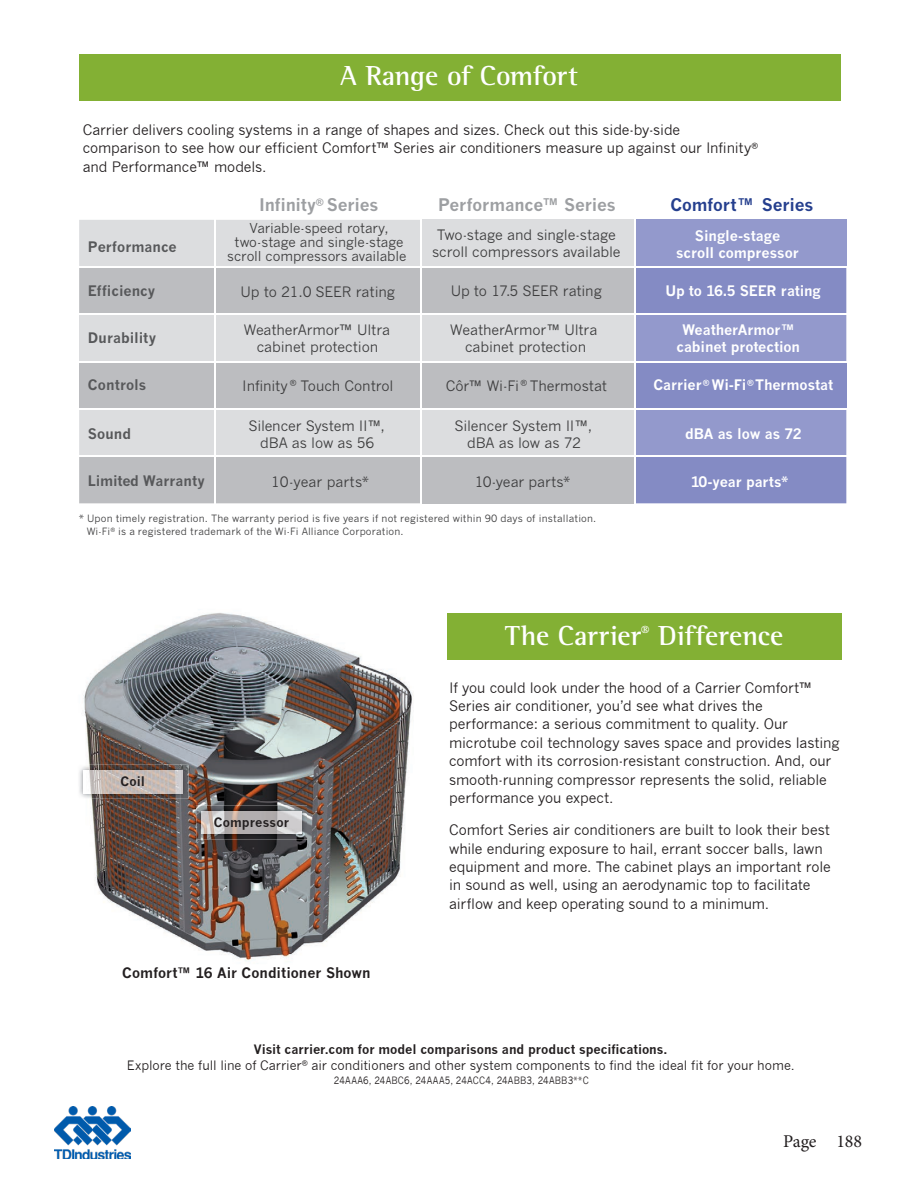
<style>
.page{position:relative;width:918px;height:1188px;background:#fff}
.page>*{position:absolute;margin:0;border:0;box-sizing:border-box;transform-origin:0 0}
.t1{font:700 28.2px "Rotis Semi Serif";letter-spacing:-.005em;color:#fff}
.t2{font:18px "Minion Pro";letter-spacing:-.005em;color:#231f20}
.t3{font:700 17.1px "News Gothic";letter-spacing:-.005em;color:#9d9fa2}
.t4{font:700 17.1px "News Gothic";letter-spacing:-.005em;color:#253f8e}
.t5{font:14.25px/17.1px "News Gothic";letter-spacing:-.01em;color:#3e3e3f;text-align:center}
.t6{font:700 14.25px/17.1px "News Gothic";letter-spacing:-.005em;color:#fff;text-align:center}
.t7{font:700 14.25px "News Gothic";color:#57585a}
.t8{font:14.1px/18.3px "News Gothic";letter-spacing:-.01em;color:#231f20}
.t9{font:700 14.1px "News Gothic";color:#231f20}
.t10{font:13.5px/14.2px "News Gothic";letter-spacing:-.005em;color:#3e3e3f;text-align:center}
.t11{font:12.75px/15.5px "News Gothic";letter-spacing:-.005em;color:#231f20;text-align:center}
.t12{font:700 12.75px "News Gothic";letter-spacing:.005em;color:#231f20}
.t13{font:9.9px/13px "News Gothic";letter-spacing:.015em;color:#3e3e3f}
.t14{font:9.9px "News Gothic";letter-spacing:.02em;color:#231f20;scale:.9 1}
.s1{font-weight:700}
</style>
<div class="page">
<img style="left:54px;top:1107px;width:76px;height:52px">
<div style="left:447px;top:613px;width:394px;height:47px;background:#83b034"></div>
<img style="left:83px;top:613px;width:330px;height:349px">
<div style="left:79px;top:54px;width:762px;height:47px;background:#83b034"></div>
<img style="left:196px;top:806px;width:111px;height:34px">
<img style="left:202px;top:811px;width:99px;height:23px">
<img style="left:79px;top:765px;width:109px;height:34px">
<img style="left:83px;top:770px;width:100px;height:23px">
<div style="left:215px;top:314px;width:206px;height:48px;background:#dcdddf"></div>
<div style="left:215px;top:409px;width:206px;height:47px;background:#dcdddf"></div>
<div style="left:215px;top:362px;width:206px;height:47px;background:#bcbdc0"></div>
<div style="left:215px;top:456px;width:206px;height:47px;background:#bcbdc0"></div>
<div style="left:635px;top:314px;width:211px;height:48px;background:#9399cc"></div>
<div style="left:635px;top:220px;width:211px;height:47px;background:#9399cc"></div>
<div style="left:635px;top:409px;width:211px;height:47px;background:#9399cc"></div>
<div style="left:635px;top:267px;width:211px;height:47px;background:#848bc4"></div>
<div style="left:635px;top:362px;width:211px;height:47px;background:#848bc4"></div>
<div style="left:636px;top:457px;width:210px;height:46px;background:#848bc4"></div>
<div style="left:79px;top:314px;width:136px;height:48px;background:#dcdddf"></div>
<svg style="left:79px;top:220px;width:555px;height:93px;background:#cccdcf"></svg>
<div style="left:422px;top:314px;width:213px;height:48px;background:#dcdddf"></div>
<div style="left:422px;top:362px;width:213px;height:47px;background:#bcbdc0"></div>
<div style="left:422px;top:409px;width:213px;height:47px;background:#dcdddf"></div>
<div style="left:422px;top:456px;width:213px;height:47px;background:#bcbdc0"></div>
<div style="left:79px;top:362px;width:136px;height:47px;background:#bcbdc0"></div>
<svg style="left:79px;top:410px;width:135px;height:93px;background:#cccdd0"></svg>
<hr style="left:214px;top:202px;width:2px;height:305px;background:#fff">
<hr style="left:634px;top:218px;width:2px;height:286px;background:#fff">
<hr style="left:421px;top:216px;width:1px;height:291px;background:#fff">
<hr style="left:58px;top:266px;width:794px;height:2px;background:#fff">
<hr style="left:58px;top:313px;width:794px;height:2px;background:#fff">
<hr style="left:58px;top:361px;width:794px;height:2px;background:#fff">
<hr style="left:58px;top:408px;width:794px;height:1px;background:#fff">
<hr style="left:58px;top:455px;width:794px;height:1px;background:#fff">
<h1 class="t1" style="left:340px;top:59px;width:239px">A Range of Comfort</h1>
<p class="t8" style="left:83px;top:121px;width:677px">Carrier delivers cooling systems in a range of shapes and sizes. Check out this side-by-side comparison to see how our efficient Comfort™ Series air conditioners measure up against our Infinity<sup>® </sup>and Performance™ models.</p>
<p class="t7" style="left:88px;top:238px;width:90px">Performance</p>
<p class="t7" style="left:88px;top:282px;width:69px">Efficiency</p>
<p class="t7" style="left:88px;top:329px;width:70px">Durability</p>
<p class="t7" style="left:88px;top:376px;width:60px">Controls</p>
<p class="t7" style="left:88px;top:425px;width:45px">Sound</p>
<p class="t7" style="left:88px;top:472px;width:119px">Limited Warranty</p>
<p class="t3" style="left:259px;top:195px;width:121px">Infinity<sup>®</sup> Series</p>
<p class="t10" style="left:227px;top:221px;width:181px">Variable-speed rotary, two-stage and single-stage scroll compressors available</p>
<p class="t5" style="left:241px;top:283px;width:156px">Up to 21.0 SEER rating</p>
<p class="t5" style="left:244px;top:322px;width:148px">WeatherArmor™ Ultra cabinet protection</p>
<p class="t5" style="left:242px;top:377px;width:153px">Infinity <sup>®</sup> Touch Control</p>
<p class="t5" style="left:248px;top:417px;width:138px">Silencer System II™, dBA as low as 56</p>
<p class="t5" style="left:271px;top:473px;width:99px">10-year parts*</p>
<p class="t3" style="left:438px;top:195px;width:179px">Performance™ Series</p>
<p class="t5" style="left:432px;top:226px;width:190px">Two-stage and single-stage scroll compressors available</p>
<p class="t5" style="left:451px;top:282px;width:152px">Up to 17.5 SEER rating</p>
<p class="t5" style="left:450px;top:321px;width:149px">WeatherArmor™ Ultra cabinet protection</p>
<p class="t5" style="left:446px;top:377px;width:163px">Côr™ Wi-Fi <sup>®</sup> Thermostat</p>
<p class="t5" style="left:454px;top:417px;width:139px">Silencer System II™, dBA as low as 72</p>
<p class="t5" style="left:475px;top:473px;width:97px">10-year parts*</p>
<p class="t13" style="left:87px;top:512px;width:511px;text-indent:-8px">* Upon timely registration. The warranty period is five years if not registered within 90 days of installation.<br>Wi-Fi<sup>®</sup> is a registered trademark of the Wi-Fi Alliance Corporation.</p>
<p class="t4" style="left:670px;top:195px;width:145px">Comfort™ Series</p>
<p class="t6" style="left:676px;top:227px;width:124px">Single-stage scroll compressor</p>
<p class="t6" style="left:665px;top:282px;width:157px">Up to 16.5 SEER rating</p>
<p class="t6" style="left:676px;top:321px;width:125px">WeatherArmor™ cabinet protection</p>
<p class="t6" style="left:653px;top:376px;width:181px">Carrier <sup>®</sup> Wi-Fi<sup>®</sup> Thermostat</p>
<p class="t6" style="left:685px;top:425px;width:118px">dBA as low as 72</p>
<p class="t6" style="left:691px;top:473px;width:99px">10-year parts*</p>
<p class="t12" style="left:121px;top:774px;width:26px">Coil</p>
<p class="t12" style="left:214px;top:815px;width:77px">Compressor</p>
<p class="t9" style="left:122px;top:964px;width:250px">Comfort™ 16 Air Conditioner Shown</p>
<h1 class="t1" style="left:505px;top:619px;width:280px">The Carrier<sup>®</sup> Difference</h1>
<p class="t8" style="left:449px;top:679px;width:392px">If you could look under the hood of a Carrier Comfort™ Series air conditioner, you’d see what drives the performance: a serious commitment to quality. Our microtube coil technology saves space and provides lasting comfort with its corrosion-resistant construction. And, our smooth-running compressor represents the solid, reliable performance you expect.</p>
<p class="t8" style="left:449px;top:821px;width:383px">Comfort Series air conditioners are built to look their best while enduring exposure to hail, errant soccer balls, lawn equipment and more. The cabinet plays an important role in sound as well, using an aerodynamic top to facilitate airflow and keep operating sound to a minimum.</p>
<p class="t11" style="left:127px;top:1042px;width:669px"><span class="s1">Visit carrier.com for model comparisons and product specifications.<br></span>Explore the full line of Carrier<sup>®</sup> air conditioners and other system components to find the ideal fit for your home.</p>
<p class="t14" style="left:334px;top:1075px;width:285px">24AAA6, 24ABC6, 24AAA5, 24ACC4, 24ABB3, 24ABB3**C</p>
<p class="t2" style="left:783px;top:1129px;width:81px">Page 188</p>
</div>
